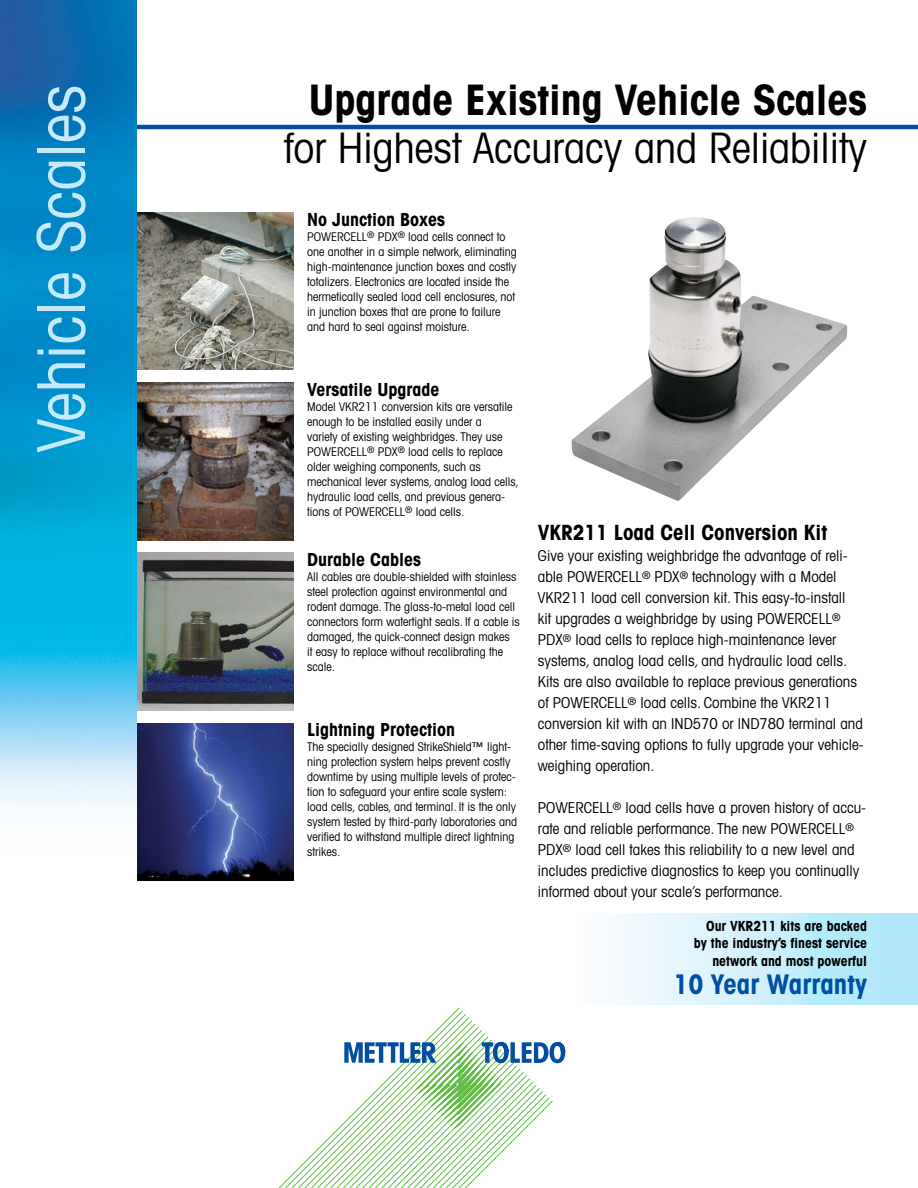
<style>
.page{position:relative;width:918px;height:1188px;background:#fff}
.page>*{position:absolute;margin:0;border:0;box-sizing:border-box;transform-origin:0 0}
.t1{font:66px "Avant Gardefor MT Bk";color:#c7eafb}
.t2{font:42px "Avant Gardefor MT Bk";color:#000}
.t3{font:42px "Avant Gardefor MT Bd";color:#000}
.t4{font:27px "Avant Gardefor MT Bd";color:#004fa3}
.t5{font:21px "Avant Gardefor MT Bd";color:#000}
.t6{font:18px "Avant Gardefor MT Bd";color:#000}
.t7{font:15px/21px "Avant Gardefor MT Bk";color:#000}
.t8{font:13.95px/17.2px "Avant Gardefor MT Bd";color:#000;text-align:right}
.t9{font:12px/15px "Avant Gardefor MT Bk";color:#000}
</style>
<div class="page">
<img style="left:136px;top:383px;width:157px;height:157px">
<hr style="left:4px;top:125px;width:914px;height:4px;background:#004fa3">
<svg style="left:278px;top:1008px;width:247px;height:180px"></svg>
<svg style="left:344px;top:1042px;width:221px;height:87px"></svg>
<img style="left:572px;top:217px;width:275px;height:284px">
<img style="left:136px;top:213px;width:157px;height:157px">
<img style="left:136px;top:553px;width:157px;height:157px">
<img style="left:136px;top:723px;width:157px;height:158px">
<img style="left:0;top:0;width:136px;height:807px">
<div style="left:536px;top:913px;width:382px;height:92px;background:linear-gradient(to right,#fff,#a8e6fa)"></div>
<h1 class="t1" style="left:20px;top:452px;width:369px;rotate:-90deg">Vehicle Scales</h1>
<h2 class="t3" style="left:309px;top:73px;width:560px">Upgrade Existing Vehicle Scales</h2>
<h2 class="t2" style="left:284px;top:122px;width:585px">for Highest Accuracy and Reliability</h2>
<h3 class="t6" style="left:307px;top:208px;width:140px">No Junction Boxes</h3>
<p class="t9" style="left:307px;top:229px;width:211px">POWERCELL<sup>®</sup> PDX<sup>®</sup> load cells connect to one another in a simple network, eliminating high-maintenance junction boxes and costly totalizers. Electronics are located inside the hermetically sealed load cell enclosures, not in junction boxes that are prone to failure and hard to seal against moisture.</p>
<h3 class="t6" style="left:307px;top:378px;width:134px">Versatile Upgrade</h3>
<p class="t9" style="left:307px;top:399px;width:214px">Model VKR211 conversion kits are versatile enough to be installed easily under a<br>variety of existing weighbridges. They use POWERCELL<sup>®</sup> PDX<sup>®</sup> load cells to replace older weighing components, such as mechanical lever systems, analog load cells, hydraulic load cells, and previous genera&shy;tions of POWERCELL<sup>®</sup> load cells.</p>
<h3 class="t6" style="left:307px;top:548px;width:115px">Durable Cables</h3>
<p class="t9" style="left:307px;top:569px;width:214px">All cables are double-shielded with stainless steel protection against environmental and rodent damage. The glass-to-metal load cell connectors form watertight seals. If a cable is damaged, the quick-connect design makes<br>it easy to replace without recalibrating the scale.</p>
<h3 class="t6" style="left:307px;top:718px;width:150px">Lightning Protection</h3>
<p class="t9" style="left:307px;top:739px;width:211px">The specially designed StrikeShield™ light&shy;ning protection system helps prevent costly downtime by using multiple levels of protec&shy;tion to safeguard your entire scale system: load cells, cables, and terminal. It is the only system tested by third-party laboratories and verified to withstand multiple direct lightning strikes.</p>
<h3 class="t5" style="left:538px;top:519px;width:291px">VKR211 Load Cell Conversion Kit</h3>
<p class="t7" style="left:538px;top:545px;width:327px">Give your existing weighbridge the advantage of reli&shy;able POWERCELL<sup>®</sup> PDX<sup>®</sup> technology with a Model VKR211 load cell conversion kit. This easy-to-install<br>kit upgrades a weighbridge by using POWERCELL<sup>® </sup>PDX<sup>®</sup> load cells to replace high-maintenance lever systems, analog load cells, and hydraulic load cells.<br>Kits are also available to replace previous generations of POWERCELL<sup>®</sup> load cells. Combine the VKR211 conversion kit with an IND570 or IND780 terminal and other time-saving options to fully upgrade your vehicle&shy;weighing operation.</p>
<p class="t7" style="left:538px;top:797px;width:330px">POWERCELL<sup>®</sup> load cells have a proven history of accu&shy;rate and reliable performance. The new POWERCELL<sup>® </sup>PDX<sup>®</sup> load cell takes this reliability to a new level and includes predictive diagnostics to keep you continually informed about your scale’s performance.</p>
<p class="t8" style="left:694px;top:917px;width:175px">Our VKR211 kits are backed by the industry’s finest service network and most powerful</p>
<h3 class="t4" style="left:673px;top:967px;width:195px">10 Year Warranty</h3>
</div>
